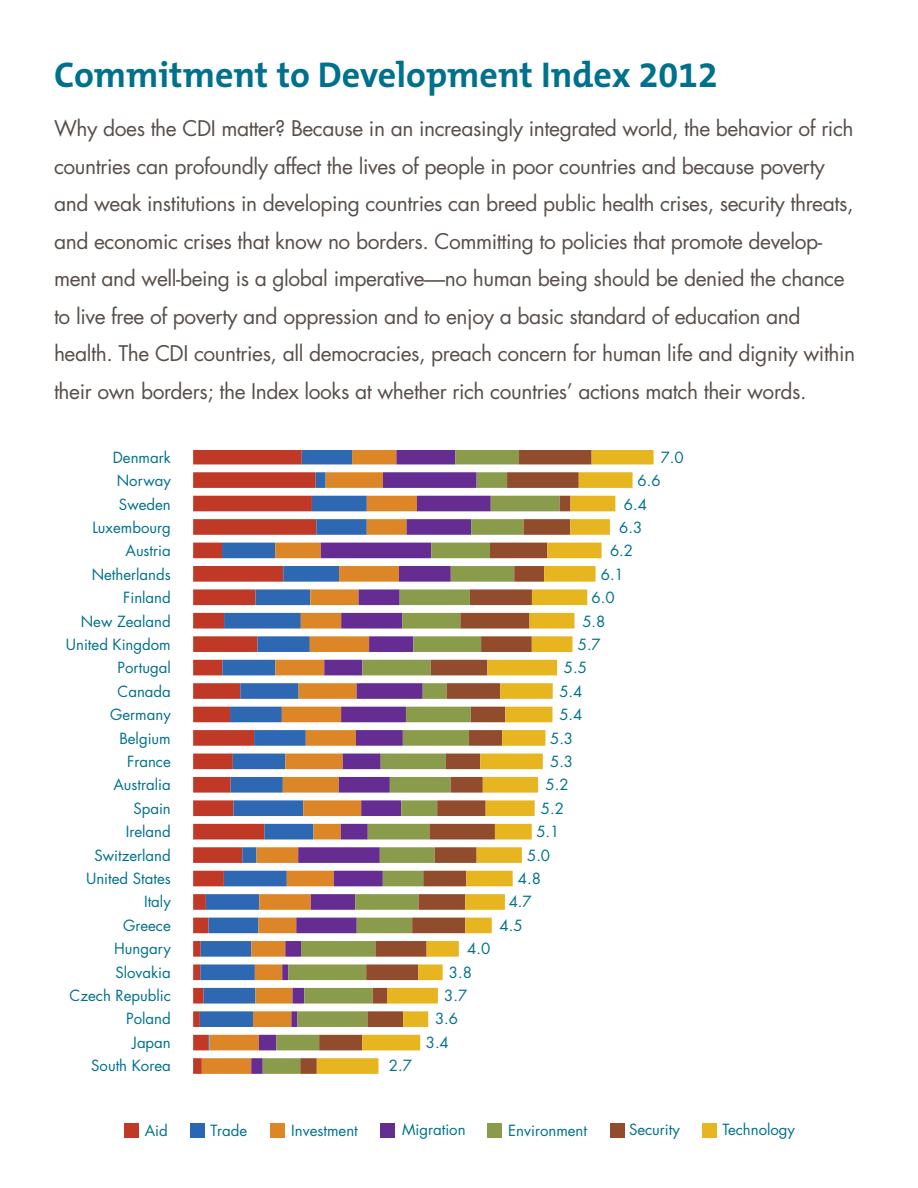
<style>
.page{position:relative;width:918px;height:1188px;background:#fff}
.page>*{position:absolute;margin:0;border:0;box-sizing:border-box;transform-origin:0 0}
.t1{font:700 36px "The Mix B7";color:#00718c}
.t2{font:21px/37.5px "Futura";letter-spacing:-.02em;color:#584f4a}
.t3{font:15px/23.4px "Futura";color:#00718c;text-align:right}
</style>
<div class="page">
<svg style="left:193px;top:450px;width:9px;height:624px;fill:#c03826"></svg>
<svg style="left:202px;top:450px;width:49px;height:624px"></svg>
<svg style="left:251px;top:450px;width:12px;height:624px"></svg>
<svg style="left:263px;top:450px;width:37px;height:624px"></svg>
<svg style="left:300px;top:450px;width:17px;height:624px"></svg>
<svg style="left:317px;top:450px;width:337px;height:624px"></svg>
<div style="left:124px;top:1123px;width:15px;height:15px;background:#c03826"></div>
<div style="left:190px;top:1123px;width:15px;height:15px;background:#2a67b2"></div>
<div style="left:270px;top:1123px;width:15px;height:15px;background:#dd8627"></div>
<div style="left:380px;top:1123px;width:15px;height:15px;background:#642d90"></div>
<div style="left:488px;top:1123px;width:14px;height:15px;background:#8a9c4c"></div>
<div style="left:610px;top:1123px;width:15px;height:15px;background:#904c2d"></div>
<div style="left:702px;top:1123px;width:15px;height:15px;background:#e7b520"></div>
<h1 class="t1" style="left:54px;top:55px;width:665px">Commitment to Development Index 2012</h1>
<p class="t2" style="left:54px;top:112px;width:803px">Why does the CDI matter? Because in an increasingly integrated world, the behavior of rich countries can profoundly affect the lives of people in poor countries and because poverty and weak institutions in developing countries can breed public health crises, security threats, and economic crises that know no borders. Committing to policies that promote develop&shy;ment and well-being is a global imperative—no human being should be denied the chance to live free of poverty and oppression and to enjoy a basic standard of education and health. The CDI countries, all democracies, preach concern for human life and dignity within their own borders; the Index looks at whether rich countries’ actions match their words.</p>
<p class="t3" style="left:66px;top:447px;width:106px">Denmark<br>Norway<br>Sweden<br>Luxembourg<br>Austria<br>Netherlands<br>Finland<br>New Zealand<br>United Kingdom<br>Portugal<br>Canada<br>Germany<br>Belgium<br>France<br>Australia<br>Spain<br>Ireland<br>Switzerland<br>United States<br>Italy<br>Greece<br>Hungary<br>Slovakia<br>Czech Republic<br>Poland<br>Japan<br>South Korea</p>
<p class="t3" style="left:389px;top:1055px;width:25px">2.7</p>
<p class="t3" style="left:467px;top:938px;width:25px">4.0</p>
<p class="t3" style="left:449px;top:962px;width:25px">3.8</p>
<p class="t3" style="left:444px;top:985px;width:25px">3.7</p>
<p class="t3" style="left:435px;top:1008px;width:25px">3.6</p>
<p class="t3" style="left:426px;top:1032px;width:25px">3.4</p>
<p class="t3" style="left:661px;top:447px;width:25px">7.0</p>
<p class="t3" style="left:638px;top:470px;width:25px">6.6</p>
<p class="t3" style="left:624px;top:494px;width:25px">6.4</p>
<p class="t3" style="left:619px;top:517px;width:25px">6.3</p>
<p class="t3" style="left:610px;top:540px;width:25px">6.2</p>
<p class="t3" style="left:601px;top:564px;width:25px">6.1</p>
<p class="t3" style="left:592px;top:587px;width:25px">6.0</p>
<p class="t3" style="left:582px;top:611px;width:25px">5.8</p>
<p class="t3" style="left:578px;top:634px;width:25px">5.7</p>
<p class="t3" style="left:564px;top:657px;width:25px">5.5</p>
<p class="t3" style="left:559px;top:681px;width:25px">5.4</p>
<p class="t3" style="left:559px;top:704px;width:25px">5.4</p>
<p class="t3" style="left:550px;top:728px;width:25px">5.3</p>
<p class="t3" style="left:550px;top:751px;width:25px">5.3</p>
<p class="t3" style="left:546px;top:774px;width:25px">5.2</p>
<p class="t3" style="left:541px;top:798px;width:25px">5.2</p>
<p class="t3" style="left:536px;top:821px;width:25px">5.1</p>
<p class="t3" style="left:527px;top:845px;width:25px">5.0</p>
<p class="t3" style="left:518px;top:868px;width:25px">4.8</p>
<p class="t3" style="left:509px;top:891px;width:25px">4.7</p>
<p class="t3" style="left:500px;top:915px;width:25px">4.5</p>
<p class="t3" style="left:145px;top:1120px;width:25px">Aid</p>
<p class="t3" style="left:211px;top:1120px;width:38px">Trade</p>
<p class="t3" style="left:291px;top:1120px;width:68px">Investment</p>
<p class="t3" style="left:402px;top:1119px;width:65px">Migration</p>
<p class="t3" style="left:508px;top:1120px;width:80px">Environment</p>
<p class="t3" style="left:629px;top:1119px;width:52px">Security</p>
<p class="t3" style="left:722px;top:1119px;width:74px">Technology</p>
</div>
